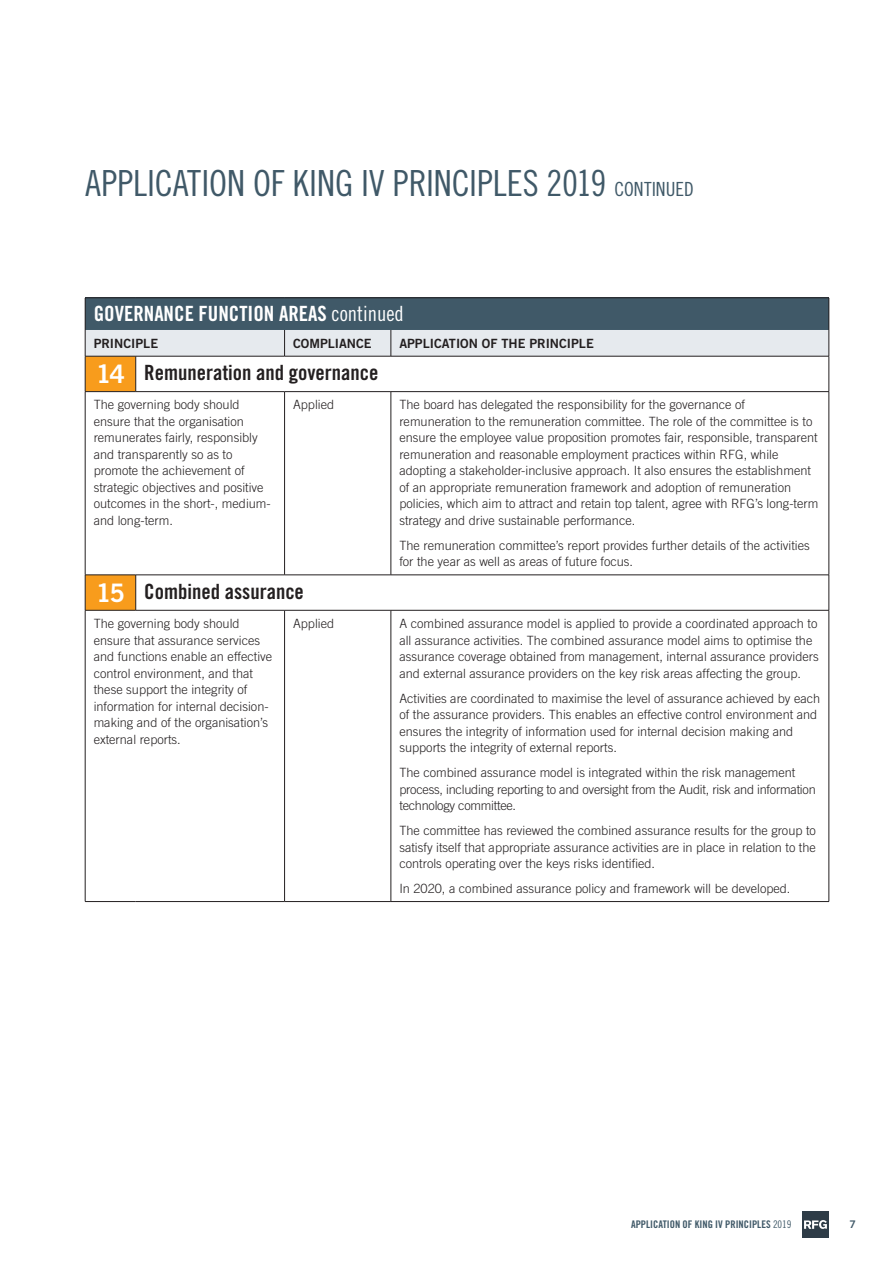
<style>
.page{position:relative;width:893px;height:1263px;background:#fff}
.page>*{position:absolute;margin:0;border:0;box-sizing:border-box;transform-origin:0 0}
.t1{font:36px "Trade Gothic LT Std Cn 18";letter-spacing:-.005em;color:#405968}
.OrangeBox_Number{font:25.5px "Trade Gothic LT Std Bd 2";color:#fff}
.Principal_Heading{font:21px "Trade Gothic LT Std Bd Cn 20";color:#231f20}
.GreyBanner_Main{font:21px "Trade Gothic LT Std Bd Cn 20";color:#fff}
.Body_copy{font:300 12.75px/16.5px "Trade Gothic LT Std";color:#231f20}
.Body_copy-2{font:300 12.75px/16.5px "Trade Gothic LT Std";letter-spacing:-.02em;color:#231f20}
.Column_Headings{font:12.75px "Trade Gothic LT Std Bd 2";color:#231f20}
.t2{font:10.5px "Trade Gothic LT Std Bd Cn 20";color:#405968}
.t3{font:10.5px "Trade Gothic LT Std Bd 2";color:#405968}
.s1{font-size:19.5px}
.s2{font-family:"Trade Gothic LT Std Cn 18"}
</style>
<div class="page">
<div style="left:85px;top:298px;width:744px;height:32px;background:#405968"></div>
<svg style="left:85px;top:330px;width:745px;height:280px"></svg>
<hr style="left:85px;top:298px;width:1px;height:32px;background:#231f20">
<hr style="left:829px;top:298px;width:1px;height:32px;background:#231f20">
<hr style="left:85px;top:298px;width:51px;height:1px;background:#231f20">
<hr style="left:136px;top:298px;width:149px;height:1px;background:#231f20">
<hr style="left:285px;top:298px;width:106px;height:1px;background:#231f20">
<hr style="left:391px;top:298px;width:438px;height:1px;background:#231f20">
<hr style="left:85px;top:356px;width:51px;height:1px;background:#231f20">
<hr style="left:85px;top:356px;width:1px;height:35px;background:#231f20">
<hr style="left:85px;top:391px;width:51px;height:1px;background:#231f20">
<hr style="left:85px;top:392px;width:1px;height:183px;background:#231f20">
<hr style="left:284px;top:392px;width:1px;height:183px;background:#231f20">
<hr style="left:391px;top:392px;width:1px;height:183px;background:#231f20">
<hr style="left:829px;top:392px;width:1px;height:183px;background:#231f20">
<hr style="left:85px;top:575px;width:51px;height:1px;background:#231f20">
<hr style="left:85px;top:575px;width:1px;height:35px;background:#231f20">
<hr style="left:85px;top:610px;width:51px;height:1px;background:#231f20">
<hr style="left:85px;top:610px;width:1px;height:291px;background:#231f20">
<hr style="left:284px;top:610px;width:1px;height:291px;background:#231f20">
<hr style="left:391px;top:610px;width:1px;height:291px;background:#231f20">
<hr style="left:829px;top:610px;width:1px;height:291px;background:#231f20">
<hr style="left:85px;top:901px;width:51px;height:1px;background:#231f20">
<hr style="left:136px;top:901px;width:149px;height:1px;background:#231f20">
<hr style="left:285px;top:901px;width:106px;height:1px;background:#231f20">
<hr style="left:391px;top:901px;width:438px;height:1px;background:#231f20">
<hr style="left:136px;top:356px;width:149px;height:1px;background:#231f20">
<hr style="left:135px;top:356px;width:1px;height:35px;background:#231f20">
<hr style="left:285px;top:356px;width:106px;height:1px;background:#231f20">
<hr style="left:391px;top:356px;width:438px;height:1px;background:#231f20">
<hr style="left:829px;top:356px;width:1px;height:35px;background:#231f20">
<hr style="left:136px;top:391px;width:149px;height:1px;background:#231f20">
<hr style="left:285px;top:391px;width:106px;height:1px;background:#231f20">
<hr style="left:391px;top:391px;width:438px;height:1px;background:#231f20">
<hr style="left:136px;top:575px;width:149px;height:1px;background:#231f20">
<hr style="left:135px;top:575px;width:1px;height:35px;background:#231f20">
<hr style="left:285px;top:575px;width:106px;height:1px;background:#231f20">
<hr style="left:391px;top:575px;width:438px;height:1px;background:#231f20">
<hr style="left:829px;top:575px;width:1px;height:35px;background:#231f20">
<hr style="left:136px;top:610px;width:149px;height:1px;background:#231f20">
<hr style="left:285px;top:610px;width:106px;height:1px;background:#231f20">
<hr style="left:391px;top:610px;width:438px;height:1px;background:#231f20">
<svg style="left:802px;top:1211px;width:27px;height:27px"></svg>
<h1 class="t1" style="left:85px;top:162px;width:610px">APPLICATION OF KING IV PRINCIPLES 2019 <span class="s1">CONTINUED</span></h1>
<p class="GreyBanner_Main" style="left:94px;top:301px;width:312px">GOVERNANCE FUNCTION AREAS <span class="s2">continued</span></p>
<p class="Column_Headings" style="left:94px;top:335px;width:66px">PRINCIPLE</p>
<p class="Column_Headings" style="left:293px;top:335px;width:80px">COMPLIANCE</p>
<p class="Column_Headings" style="left:399px;top:335px;width:196px">APPLICATION OF THE PRINCIPLE</p>
<p class="OrangeBox_Number" style="left:96px;top:358px;width:31px">14</p>
<p class="Principal_Heading" style="left:144px;top:360px;width:236px">Remuneration and governance</p>
<p class="Body_copy" style="left:94px;top:396px;width:179px">The governing body should ensure that the organisation remunerates fairly, responsibly and transparently so as to promote the achievement of strategic objectives and positive outcomes in the short-, medium&shy;and long-term.</p>
<p class="Body_copy" style="left:293px;top:396px;width:43px">Applied</p>
<p class="Body_copy" style="left:399px;top:396px;width:420px">The board has delegated the responsibility for the governance of remuneration to the remuneration committee. The role of the committee is to ensure the employee value proposition promotes fair, responsible, transparent remuneration and reasonable employment practices within RFG, while adopting a stakeholder-inclusive approach. It also ensures the establishment of an appropriate remuneration framework and adoption of remuneration policies, which aim to attract and retain top talent, agree with RFG’s long-term strategy and drive sustainable performance.</p>
<p class="Body_copy" style="left:399px;top:537px;width:412px">The remuneration committee’s report provides further details of the activities for the year as well as areas of future focus.</p>
<p class="OrangeBox_Number" style="left:96px;top:577px;width:31px">15</p>
<p class="Principal_Heading" style="left:144px;top:578px;width:161px">Combined assurance</p>
<p class="Body_copy" style="left:94px;top:615px;width:180px">The governing body should ensure that assurance services and functions enable an effective control environment, and that these support the integrity of information for internal decision&shy;making and of the organisation’s external reports.</p>
<p class="Body_copy" style="left:293px;top:615px;width:43px">Applied</p>
<p class="Body_copy" style="left:399px;top:615px;width:421px">A combined assurance model is applied to provide a coordinated approach to all assurance activities. The combined assurance model aims to optimise the assurance coverage obtained from management, internal assurance providers and external assurance providers on the key risk areas affecting the group.</p>
<p class="Body_copy" style="left:399px;top:689px;width:422px">Activities are coordinated to maximise the level of assurance achieved by each of the assurance providers. This enables an effective control environment and ensures the integrity of information used for internal decision making and supports the integrity of external reports.</p>
<p class="Body_copy-2" style="left:399px;top:764px;width:418px">The combined assurance model is integrated within the risk management process, including reporting to and oversight from the Audit, risk and information technology committee.</p>
<p class="Body_copy" style="left:399px;top:822px;width:418px;text-align:justify">The committee has reviewed the combined assurance results for the group to satisfy itself that appropriate assurance activities are in place in relation to the controls operating over the keys risks identified.</p>
<p class="Body_copy" style="left:399px;top:880px;width:393px">In 2020, a combined assurance policy and framework will be developed.</p>
<p class="t2" style="left:631px;top:1218px;width:162px">APPLICATION OF KING IV PRINCIPLES <span class="s2">2019</span></p>
<p class="t3" style="left:849px;top:1218px;width:8px">7</p>
</div>
